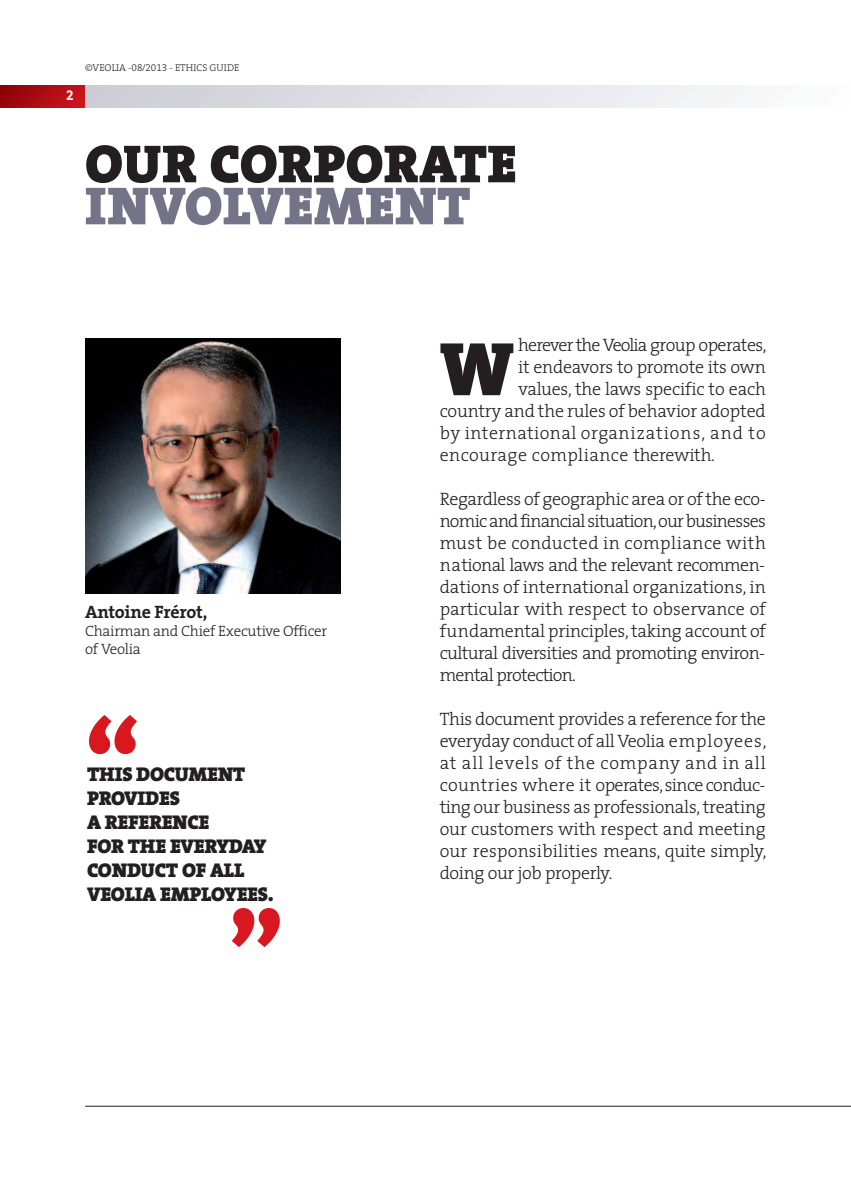
<style>
.page{position:relative;width:851px;height:1191px;background:#fff}
.page>*{position:absolute;margin:0;border:0;box-sizing:border-box;transform-origin:0 0}
.t1{font:900 98px "The Serif";color:#d8171f}
.t2{font:900 76.6px "The Serif";color:#231f20}
.t3{font:900 54px "The Serif";letter-spacing:.005em;color:#231f20}
.t4{font:900 54px "The Serif";letter-spacing:.005em;color:#757387}
.t5{font:900 20px/24px "The Serif";letter-spacing:-.015em;color:#231f20}
.t6{font:300 18px/22px "The Serif";letter-spacing:-.015em;color:#231f20;text-align:justify}
.t7{font:300 18px "The Serif";letter-spacing:.025em;color:#231f20}
.t8{font:300 18px "The Serif";letter-spacing:-.05em;color:#231f20}
.t9{font:700 18px "The Serif";letter-spacing:-.015em;color:#231f20}
.t10{font:300 15px/18px "The Serif";letter-spacing:-.015em;color:#231f20}
.t11{font:14px "The Serif Bold Expert";color:#fff}
.t12{font:300 10px "The Serif";color:#231f20}
.s1{font-family:"The Serif Light Expert";font-weight:400}
</style>
<div class="page">
<hr style="left:85px;top:1105px;width:765px;height:1px;background:#231f20">
<svg style="left:0;top:85px;width:85px;height:23px;background:#ac0b12"></svg>
<div style="left:85px;top:85px;width:765px;height:23px;background:linear-gradient(to right,#cdcbd6,#fcfdfe)"></div>
<img style="left:85px;top:339px;width:255px;height:255px">
<p class="t11" style="left:66px;top:90px;width:9px">2</p>
<p class="t12" style="left:85px;top:64px;width:156px">©VEOLIA -<span class="s1">08/2013</span> - ETHICS GUIDE</p>
<h3 class="t3" style="left:85px;top:146px;width:433px">OUR CORPORATE</h3>
<h3 class="t4" style="left:85px;top:188px;width:387px">INVOLVEMENT</h3>
<p class="t9" style="left:85px;top:606px;width:124px">Antoine Frérot,</p>
<p class="t10" style="left:85px;top:624px;width:243px">Chairman and Chief Executive Officer of Veolia</p>
<h1 class="t1" style="left:85px;top:723px;width:56px">“</h1>
<p class="t5" style="left:87px;top:764px;width:188px">THIS DOCUMENT<br>PROVIDES<br>A REFERENCE<br>FOR THE EVERYDAY<br>CONDUCT OF ALL<br>VEOLIA EMPLOYEES.</p>
<h1 class="t1" style="left:229px;top:915px;width:56px">”</h1>
<h2 class="t2" style="left:439px;top:343px;width:76px">W</h2>
<p class="t8" style="left:518px;top:339px;width:250px">herever the Veolia group operates,</p>
<p class="t6" style="left:518px;top:358px;width:249px">it endeavors to promote its own</p>
<p class="t6" style="left:518px;top:380px;width:249px">values, the laws specific to each</p>
<p class="t6" style="left:439px;top:402px;width:327px">country and the rules of behavior adopted</p>
<p class="t7" style="left:439px;top:427px;width:328px">by international organizations, and to</p>
<p class="t7" style="left:439px;top:449px;width:277px">encourage compliance therewith.</p>
<p class="t6" style="left:439px;top:490px;width:328px">Regardless of geographic area or of the eco&shy;nomicandfinancialsituation,ourbusinesses must be conducted in compliance with national laws and the relevant recommen&shy;dations of international organizations, in particular with respect to observance of fundamental principles,taking account of cultural diversities and promoting environ&shy;mental protection.</p>
<p class="t6" style="left:439px;top:710px;width:328px">This document provides a reference for the everyday conduct of all Veolia employees, at all levels of the company and in all countries where it operates,since conduc&shy;ting our business as professionals,treating our customers with respect and meeting our responsibilities means, quite simply, doing our job properly.</p>
</div>
